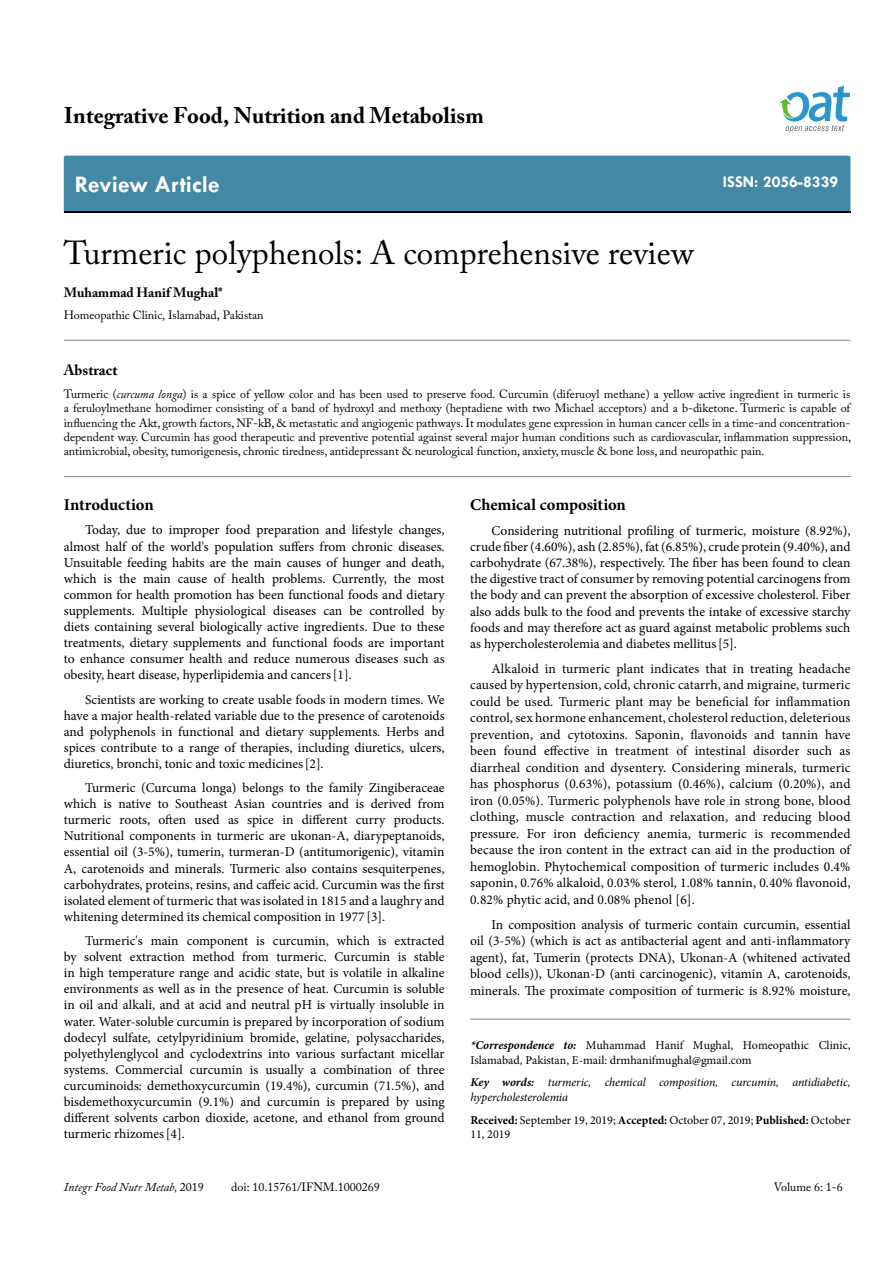
<style>
.page{position:relative;width:893px;height:1263px;background:#fff}
.page>*{position:absolute;margin:0;border:0;box-sizing:border-box;transform-origin:0 0}
.t1{font:33px "Adobe Caslon Pro";color:#000}
.t2{font:700 24px "Tw Cen";color:#fff}
.t3{font:700 22.5px "Adobe Caslon Pro";color:#000}
.t4{font:700 16.5px "Minion Pro";letter-spacing:-.005em;color:#000}
.t5{font:700 16.5px "Tw Cen";color:#fff}
.t6{font:700 15px "Adobe Caslon Pro";color:#000}
.t7{font:13.5px/16px "Minion Pro";color:#000;text-align:justify}
.t8{font:700 13.5px "Adobe Caslon Pro";color:#000}
.t9{font:12px/14.4px "Adobe Caslon Pro";color:#000;text-align:justify}
.t10{font:12px/14.4px "Minion Pro";color:#000}
.t11{font:italic 12px/14.4px "Minion Pro";letter-spacing:-.01em;color:#000}
.t12{font:italic 12px "Adobe Caslon Pro";color:#000}
.s1{font-style:italic}
.s2{font-weight:700;font-style:italic}
.s3{font-weight:700}
.s4{font-style:normal}
</style>
<div class="page">
<div style="left:64px;top:156px;width:786px;height:56px;background:#4389a5"></div>
<svg style="left:779px;top:86px;width:71px;height:47px"></svg>
<hr style="left:470px;top:1019px;width:380px;height:1px;background:#808285">
<hr style="left:64px;top:340px;width:786px;height:1px;background:#808285">
<hr style="left:64px;top:476px;width:786px;height:1px;background:#808285">
<h3 class="t3" style="left:64px;top:102px;width:421px">Integrative Food, Nutrition and Metabolism</h3>
<h2 class="t2" style="left:75px;top:170px;width:146px">Review Article</h2>
<h1 class="t1" style="left:64px;top:233px;width:631px">Turmeric polyphenols: A comprehensive review</h1>
<p class="t8" style="left:64px;top:284px;width:160px">Muhammad Hanif Mughal*</p>
<p class="t9" style="left:64px;top:308px;width:201px">Homeopathic Clinic, Islamabad, Pakistan</p>
<p class="t5" style="left:723px;top:172px;width:117px">ISSN: 2056-8339</p>
<p class="t6" style="left:64px;top:361px;width:55px">Abstract</p>
<p class="t9" style="left:64px;top:386px;width:789px">Turmeric (<span class="s1">curcuma longa</span>) is a spice of yellow color and has been used to preserve food. Curcumin (diferuoyl methane) a yellow active ingredient in turmeric is a feruloylmethane homodimer consisting of a band of hydroxyl and methoxy (heptadiene with two Michael acceptors) and a b-diketone. Turmeric is capable of influencing the Akt, growth factors, NF-kB, &amp; metastatic and angiogenic pathways. It modulates gene expression in human cancer cells in a time-and concentration&shy;dependent way. Curcumin has good therapeutic and preventive potential against several major human conditions such as cardiovascular, inflammation suppression, antimicrobial, obesity, tumorigenesis, chronic tiredness, antidepressant &amp; neurological function, anxiety, muscle &amp; bone loss, and neuropathic pain.</p>
<p class="t4" style="left:470px;top:493px;width:157px">Chemical composition</p>
<p class="t7" style="left:470px;top:522px;width:382px;text-indent:21px">Considering nutritional profiling of turmeric, moisture (8.92%), crude fiber (4.60%), ash (2.85%), fat (6.85%), crude protein (9.40%), and carbohydrate (67.38%), respectively. The fiber has been found to clean the digestive tract of consumer by removing potential carcinogens from the body and can prevent the absorption of excessive cholesterol. Fiber also adds bulk to the food and prevents the intake of excessive starchy foods and may therefore act as guard against metabolic problems such as hypercholesterolemia and diabetes mellitus[5].</p>
<p class="t7" style="left:470px;top:660px;width:382px;line-height:16.5px;text-indent:21px">Alkaloid in turmeric plant indicates that in treating headache caused by hypertension, cold, chronic catarrh, and migraine, turmeric could be used. Turmeric plant may be beneficial for inflammation control, sex hormone enhancement, cholesterol reduction, deleterious prevention, and cytotoxins. Saponin, flavonoids and tannin have been found effective in treatment of intestinal disorder such as diarrheal condition and dysentery. Considering minerals, turmeric has phosphorus (0.63%), potassium (0.46%), calcium (0.20%), and iron (0.05%). Turmeric polyphenols have role in strong bone, blood clothing, muscle contraction and relaxation, and reducing blood pressure. For iron deficiency anemia, turmeric is recommended because the iron content in the extract can aid in the production of hemoglobin. Phytochemical composition of turmeric includes 0.4% saponin, 0.76% alkaloid, 0.03% sterol, 1.08% tannin, 0.40% flavonoid, 0.82% phytic acid, and 0.08% phenol [6].</p>
<p class="t7" style="left:470px;top:916px;width:382px;line-height:16.5px;text-indent:21px">In composition analysis of turmeric contain curcumin, essential oil (3-5%) (which is act as antibacterial agent and anti-inflammatory agent), fat, Tumerin (protects DNA), Ukonan-A (whitened activated blood cells)), Ukonan-D (anti carcinogenic), vitamin A, carotenoids, minerals. The proximate composition of turmeric is 8.92% moisture,</p>
<p class="t4" style="left:64px;top:493px;width:91px">Introduction</p>
<p class="t7" style="left:64px;top:522px;width:382px;text-indent:21px">Today, due to improper food preparation and lifestyle changes, almost half of the world's population suffers from chronic diseases.<br>Unsuitable feeding habits are the main causes of hunger and death, which is the main cause of health problems. Currently, the most common for health promotion has been functional foods and dietary supplements. Multiple physiological diseases can be controlled by diets containing several biologically active ingredients. Due to these treatments, dietary supplements and functional foods are important to enhance consumer health and reduce numerous diseases such as obesity, heart disease, hyperlipidemia and cancers[1].</p>
<p class="t7" style="left:64px;top:691px;width:382px;text-indent:21px">Scientists are working to create usable foods in modern times. We have a major health-related variable due to the presence of carotenoids and polyphenols in functional and dietary supplements. Herbs and spices contribute to a range of therapies, including diuretics, ulcers, diuretics, bronchi, tonic and toxic medicines[2].</p>
<p class="t7" style="left:64px;top:780px;width:382px;text-indent:21px">Turmeric (Curcuma longa) belongs to the family Zingiberaceae which is native to Southeast Asian countries and is derived from turmeric roots, often used as spice in different curry products.<br>Nutritional components in turmeric are ukonan-A, diarypeptanoids, essential oil (3-5%), tumerin, turmeran-D (antitumorigenic), vitamin A, carotenoids and minerals. Turmeric also contains sesquiterpenes, carbohydrates, proteins, resins, and caffeic acid. Curcumin was the first isolated element of turmeric that was isolated in 1815 and a laughry and whitening determined its chemical composition in 1977 [3].</p>
<p class="t7" style="left:64px;top:933px;width:382px;text-indent:21px">Turmeric's main component is curcumin, which is extracted by solvent extraction method from turmeric. Curcumin is stable in high temperature range and acidic state, but is volatile in alkaline environments as well as in the presence of heat. Curcumin is soluble in oil and alkali, and at acid and neutral pH is virtually insoluble in water. Water-soluble curcumin is prepared by incorporation of sodium dodecyl sulfate, cetylpyridinium bromide, gelatine, polysaccharides, polyethylenglycol and cyclodextrins into various surfactant micellar systems. Commercial curcumin is usually a combination of three curcuminoids: demethoxycurcumin (19.4%), curcumin (71.5%), and bisdemethoxycurcumin (9.1%) and curcumin is prepared by using different solvents carbon dioxide, acetone, and ethanol from ground turmeric rhizomes[4].</p>
<p class="t10" style="left:470px;top:1038px;width:382px"><span class="s2">*Correspondence to:</span> Muhammad Hanif Mughal, Homeopathic Clinic,<br>Islamabad, Pakistan, E-mail: drmhanifmughal@gmail.com</p>
<p class="t11" style="left:470px;top:1075px;width:382px"><span class="s3">Key words:</span> turmeric, chemical composition, curcumin, antidiabetic, hypercholesterolemia</p>
<p class="t10" style="left:470px;top:1113px;width:382px"><span class="s3">Received:</span> September 19, 2019; <span class="s3">Accepted:</span> October 07, 2019; <span class="s3">Published:</span> October<br>11, 2019</p>
<p class="t12" style="left:64px;top:1180px;width:141px">Integr Food Nutr Metab, <span class="s4">2019</span></p>
<p class="t9" style="left:231px;top:1180px;width:150px">doi: 10.15761/IFNM.1000269</p>
<p class="t9" style="left:774px;top:1180px;width:71px">Volume 6: 1-6</p>
</div>
